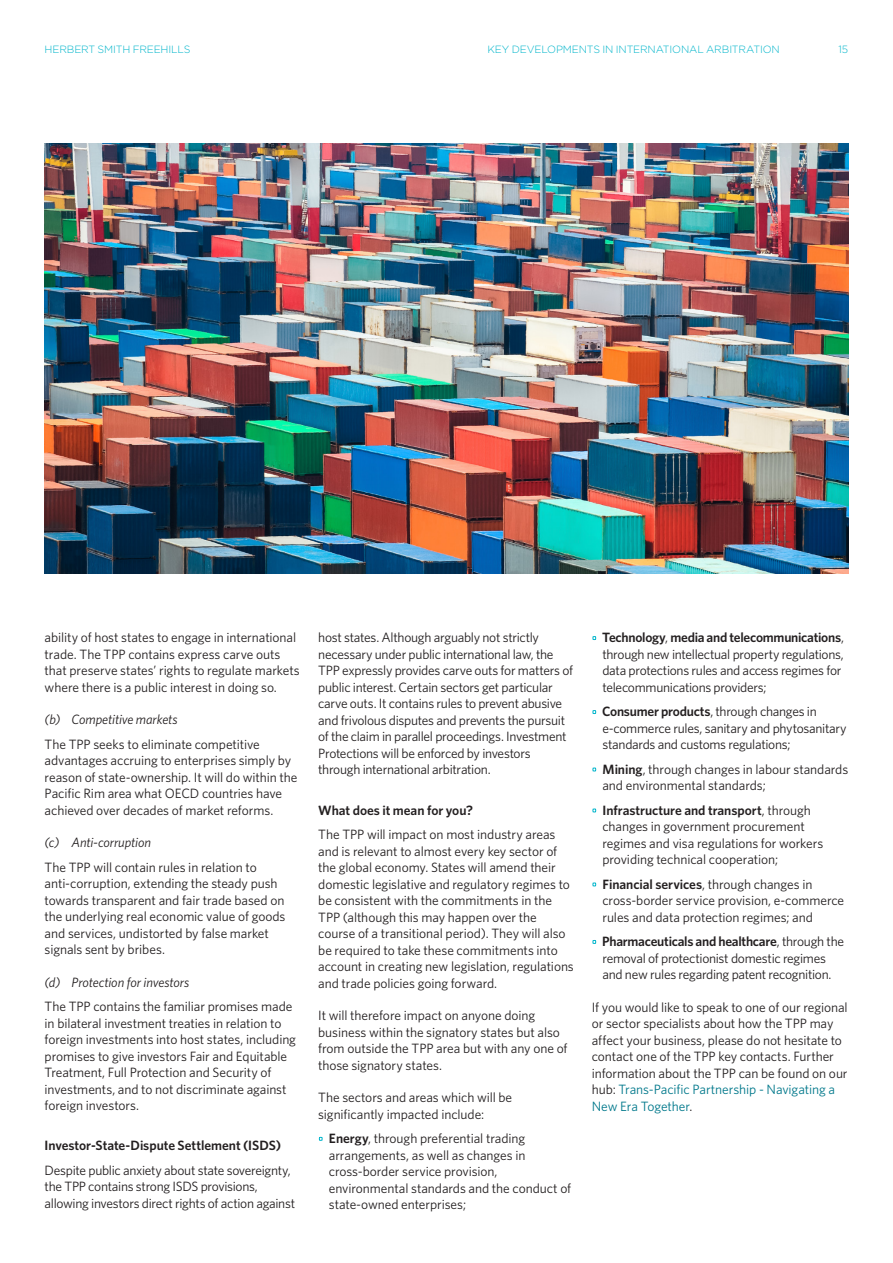
<style>
.page{position:relative;width:893px;height:1263px;background:#fff}
.page>*{position:absolute;margin:0;border:0;box-sizing:border-box;transform-origin:0 0}
.Body_Text{font:13.5px/16.5px "Whitney";letter-spacing:-.01em;color:#231f20}
.Body_Text-2{font:italic 13.5px "Whitney";letter-spacing:-.01em;color:#231f20}
.Body_Heading_1{font:600 13.5px "Whitney";letter-spacing:-.005em;color:#231f20}
.Body_Text_Preceding{font:13.5px/16.5px "Whitney";letter-spacing:-.005em;color:#231f20}
.t1{font:300 10.5px "Gotham";letter-spacing:-.015em;color:#00b5cb}
.s1{font-weight:600}
.s2{color:#00788b}
</style>
<div class="page">
<svg style="left:319px;top:1137px;width:4px;height:4px"></svg>
<svg style="left:592px;top:636px;width:4px;height:4px"></svg>
<svg style="left:592px;top:710px;width:4px;height:4px"></svg>
<svg style="left:592px;top:767px;width:4px;height:4px"></svg>
<svg style="left:592px;top:808px;width:4px;height:4px"></svg>
<svg style="left:592px;top:882px;width:4px;height:4px"></svg>
<svg style="left:592px;top:940px;width:4px;height:4px"></svg>
<img style="left:45px;top:144px;width:803px;height:429px">
<p class="t1" style="left:45px;top:43px;width:147px">HERBERT SMITH FREEHILLS</p>
<p class="t1" style="left:487px;top:43px;width:294px">KEY DEVELOPMENTS IN INTERNATIONAL ARBITRATION</p>
<p class="t1" style="left:838px;top:43px;width:11px">15</p>
<p class="Body_Text" style="left:45px;top:629px;width:257px">ability of host states to engage in international trade. The TPP contains express carve outs that preserve states’ rights to regulate markets where there is a public interest in doing so.</p>
<p class="Body_Text-2" style="left:45px;top:711px;width:134px">(b) Competitive markets</p>
<p class="Body_Text" style="left:45px;top:735px;width:254px">The TPP seeks to eliminate competitive advantages accruing to enterprises simply by reason of state-ownership. It will do within the Pacific Rim area what OECD countries have achieved over decades of market reforms.</p>
<p class="Body_Text-2" style="left:45px;top:833px;width:108px">(c) Anti-corruption</p>
<p class="Body_Text" style="left:45px;top:858px;width:242px">The TPP will contain rules in relation to anti-corruption, extending the steady push towards transparent and fair trade based on the underlying real economic value of goods and services, undistorted by false market signals sent by bribes.</p>
<p class="Body_Text-2" style="left:45px;top:973px;width:146px">(d) Protection for investors</p>
<p class="Body_Text" style="left:45px;top:998px;width:253px">The TPP contains the familiar promises made in bilateral investment treaties in relation to foreign investments into host states, including promises to give investors Fair and Equitable Treatment, Full Protection and Security of investments, and to not discriminate against foreign investors.</p>
<p class="Body_Heading_1" style="left:45px;top:1137px;width:238px">Investor-State-Dispute Settlement (ISDS)</p>
<p class="Body_Text" style="left:45px;top:1162px;width:252px">Despite public anxiety about state sovereignty, the TPP contains strong ISDS provisions, allowing investors direct rights of action against</p>
<p class="Body_Text" style="left:318px;top:629px;width:256px">host states. Although arguably not strictly necessary under public international law, the TPP expressly provides carve outs for matters of public interest. Certain sectors get particular carve outs. It contains rules to prevent abusive and frivolous disputes and prevents the pursuit of the claim in parallel proceedings. Investment Protections will be enforced by investors through international arbitration.</p>
<p class="Body_Heading_1" style="left:318px;top:801px;width:156px">What does it mean for you?</p>
<p class="Body_Text" style="left:318px;top:826px;width:257px">The TPP will impact on most industry areas and is relevant to almost every key sector of the global economy. States will amend their domestic legislative and regulatory regimes to be consistent with the commitments in the TPP (although this may happen over the course of a transitional period). They will also be required to take these commitments into account in creating new legislation, regulations and trade policies going forward.</p>
<p class="Body_Text" style="left:318px;top:1007px;width:251px">It will therefore impact on anyone doing business within the signatory states but also from outside the TPP area but with any one of those signatory states.</p>
<p class="Body_Text_Preceding" style="left:318px;top:1089px;width:196px">The sectors and areas which will be significantly impacted include:</p>
<p class="Body_Text" style="left:329px;top:1130px;width:244px"><span class="s1">Energy</span>, through preferential trading arrangements, as well as changes in cross-border service provision, environmental standards and the conduct of state-owned enterprises;</p>
<p class="Body_Text" style="left:602px;top:629px;width:243px"><span class="s1">Technology</span>, <span class="s1">media and telecommunications</span>, through new intellectual property regulations, data protections rules and access regimes for telecommunications providers;</p>
<p class="Body_Text" style="left:602px;top:703px;width:246px"><span class="s1">Consumer products</span>, through changes in e-commerce rules, sanitary and phytosanitary standards and customs regulations;</p>
<p class="Body_Text" style="left:602px;top:760px;width:247px"><span class="s1">Mining</span>, through changes in labour standards and environmental standards;</p>
<p class="Body_Text" style="left:602px;top:801px;width:222px"><span class="s1">Infrastructure and transport</span>, through changes in government procurement regimes and visa regulations for workers providing technical cooperation;</p>
<p class="Body_Text" style="left:602px;top:875px;width:243px"><span class="s1">Financial services</span>, through changes in cross-border service provision, e-commerce rules and data protection regimes; and</p>
<p class="Body_Text" style="left:602px;top:933px;width:243px"><span class="s1">Pharmaceuticals and healthcare</span>, through the removal of protectionist domestic regimes and new rules regarding patent recognition.</p>
<p class="Body_Text" style="left:592px;top:998px;width:257px">If you would like to speak to one of our regional or sector specialists about how the TPP may affect your business, please do not hesitate to contact one of the TPP key contacts. Further information about the TPP can be found on our hub: <span class="s2">Trans-Pacific Partnership - Navigating a New Era Together</span>.</p>
</div>
